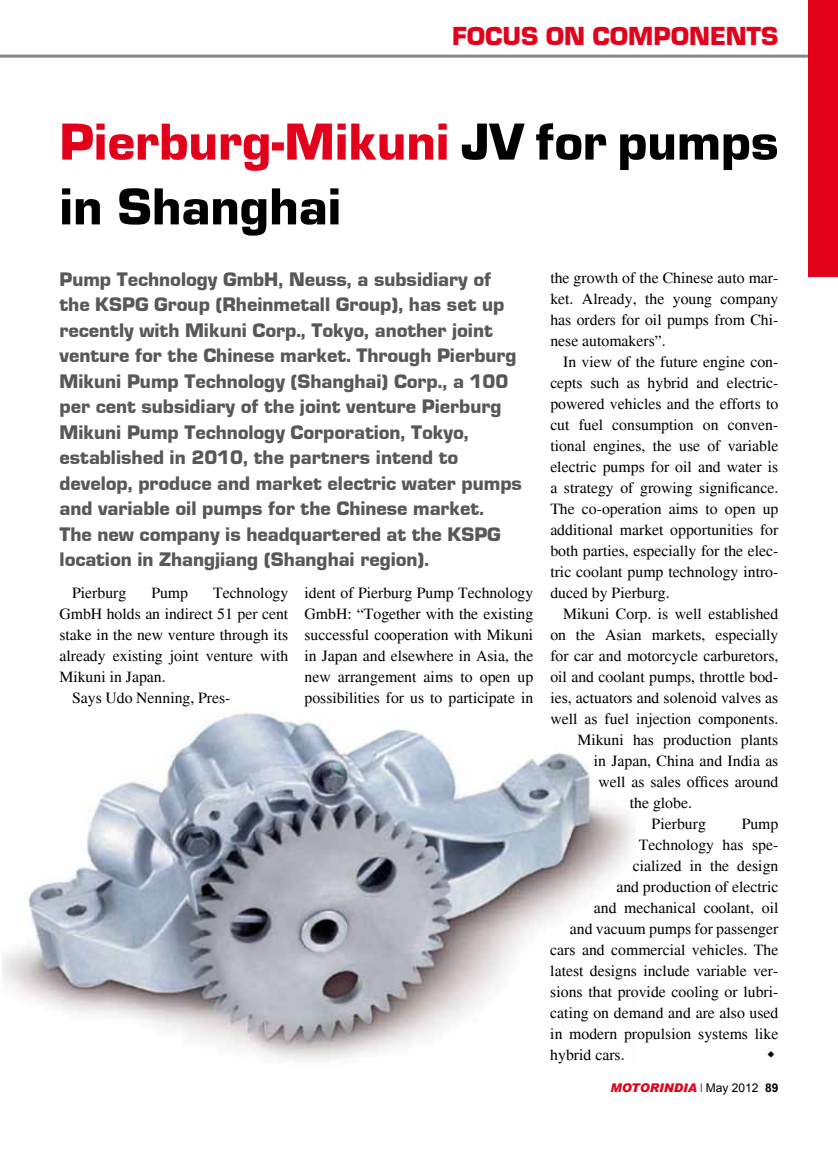
<style>
.page{position:relative;width:838px;height:1161px;background:#fff}
.page>*{position:absolute;margin:0;border:0;box-sizing:border-box;transform-origin:0 0}
.t1{font:900 54px/64.8px "Eurostile";color:#000}
.t2{font:900 27px "Eurostile";color:#e2001a}
.t3{font:900 20.25px/25.5px "Eurostile";color:#58585a}
.t4{font:15.75px/21px "Times";color:#000;text-align:justify}
.t5{font:italic 900 12px "Arial";color:#e2001a}
.s1{color:#e2001a}
.s2{font-weight:400;font-style:normal;color:#58585a}
.s3{font-weight:400;font-style:normal;color:#000}
.s4{font-weight:700;font-style:normal;color:#000}
</style>
<div class="page">
<hr style="left:0;top:55px;width:838px;height:3px;background:#87888a">
<div style="left:808px;top:0;width:30px;height:277px;background:#e2001a"></div>
<img style="left:3px;top:712px;width:632px;height:348px">
<h2 class="t2" style="left:452px;top:21px;width:328px">Focus on components</h2>
<h1 class="t1" style="left:59px;top:109px;width:720px"><span class="s1">Pierburg-Mikuni</span> JV for pumps in Shanghai</h1>
<p class="t3" style="left:60px;top:266px;width:464px">Pump Technology GmbH, Neuss, a subsidiary of the KSPG Group (Rheinmetall Group), has set up recently with Mikuni Corp., Tokyo, another joint venture for the Chinese market. Through Pierburg Mikuni Pump Technology (Shanghai) Corp., a 100 per cent subsidiary of the joint venture Pierburg Mikuni Pump Technology Corporation, Tokyo, established in 2010, the partners intend to develop, produce and market electric water pumps and variable oil pumps for the Chinese market.<br>The new company is headquartered at the KSPG location in Zhangjiang (Shanghai region).</p>
<p class="t4" style="left:72px;top:582px;width:56px">Pierburg</p>
<p class="t4" style="left:151px;top:582px;width:38px">Pump</p>
<p class="t4" style="left:213px;top:582px;width:77px">Technology</p>
<p class="t4" style="left:59px;top:603px;width:230px">GmbH holds an indirect 51 per cent</p>
<p class="t4" style="left:59px;top:624px;width:230px">stake in the new venture through its</p>
<p class="t4" style="left:59px;top:645px;width:230px">already existing joint venture with</p>
<p class="t4" style="left:59px;top:666px;width:108px">Mikuni in Japan.</p>
<p class="t4" style="left:72px;top:687px;width:160px">Says Udo Nenning, Pres-</p>
<p class="t4" style="left:304px;top:582px;width:230px">ident of Pierburg Pump Technology GmbH: “Together with the existing successful cooperation with Mikuni in Japan and elsewhere in Asia, the new arrangement aims to open up possibilities for us to participate in</p>
<p class="t4" style="left:550px;top:267px;width:230px">the growth of the Chinese auto mar&shy;ket. Already, the young company has orders for oil pumps from Chi&shy;nese automakers”.</p>
<p class="t4" style="left:550px;top:351px;width:230px;text-indent:13px">In view of the future engine con&shy;cepts such as hybrid and electric&shy;powered vehicles and the efforts to cut fuel consumption on conven&shy;tional engines, the use of variable electric pumps for oil and water is a strategy of growing significance.<br>The co-operation aims to open up additional market opportunities for both parties, especially for the elec&shy;tric coolant pump technology intro&shy;duced by Pierburg.</p>
<p class="t4" style="left:563px;top:603px;width:217px">Mikuni Corp. is well established</p>
<p class="t4" style="left:550px;top:624px;width:230px">on the Asian markets, especially</p>
<p class="t4" style="left:550px;top:645px;width:230px">for car and motorcycle carburetors,</p>
<p class="t4" style="left:550px;top:666px;width:229px">oil and coolant pumps, throttle bod-</p>
<p class="t4" style="left:550px;top:687px;width:230px">ies, actuators and solenoid valves as</p>
<p class="t4" style="left:550px;top:708px;width:229px">well as fuel injection components.</p>
<p class="t4" style="left:577px;top:729px;width:203px">Mikuni has production plants</p>
<p class="t4" style="left:594px;top:750px;width:186px">in Japan, China and India as</p>
<p class="t4" style="left:598px;top:771px;width:182px">well as sales offices around</p>
<p class="t4" style="left:630px;top:792px;width:64px">the globe.</p>
<p class="t4" style="left:651px;top:813px;width:56px">Pierburg</p>
<p class="t4" style="left:741px;top:813px;width:38px">Pump</p>
<p class="t4" style="left:639px;top:834px;width:141px">Technology has spe-</p>
<p class="t4" style="left:633px;top:855px;width:147px">cialized in the design</p>
<p class="t4" style="left:616px;top:876px;width:164px">and production of electric</p>
<p class="t4" style="left:594px;top:897px;width:186px">and mechanical coolant, oil</p>
<p class="t4" style="left:570px;top:918px;width:210px">and vacuum pumps for passenger</p>
<p class="t4" style="left:550px;top:939px;width:229px">cars and commercial vehicles. The</p>
<p class="t4" style="left:550px;top:960px;width:230px">latest designs include variable ver-</p>
<p class="t4" style="left:550px;top:981px;width:230px">sions that provide cooling or lubri-</p>
<p class="t4" style="left:550px;top:1002px;width:229px">cating on demand and are also used</p>
<p class="t4" style="left:550px;top:1023px;width:230px">in modern propulsion systems like</p>
<p class="t4" style="left:550px;top:1044px;width:76px">hybrid cars.</p>
<p class="t5" style="left:610px;top:1080px;width:169px">MOTORINDIA <span class="s2">l</span> <span class="s3">May 2012</span> <span class="s4">89</span></p>
</div>
